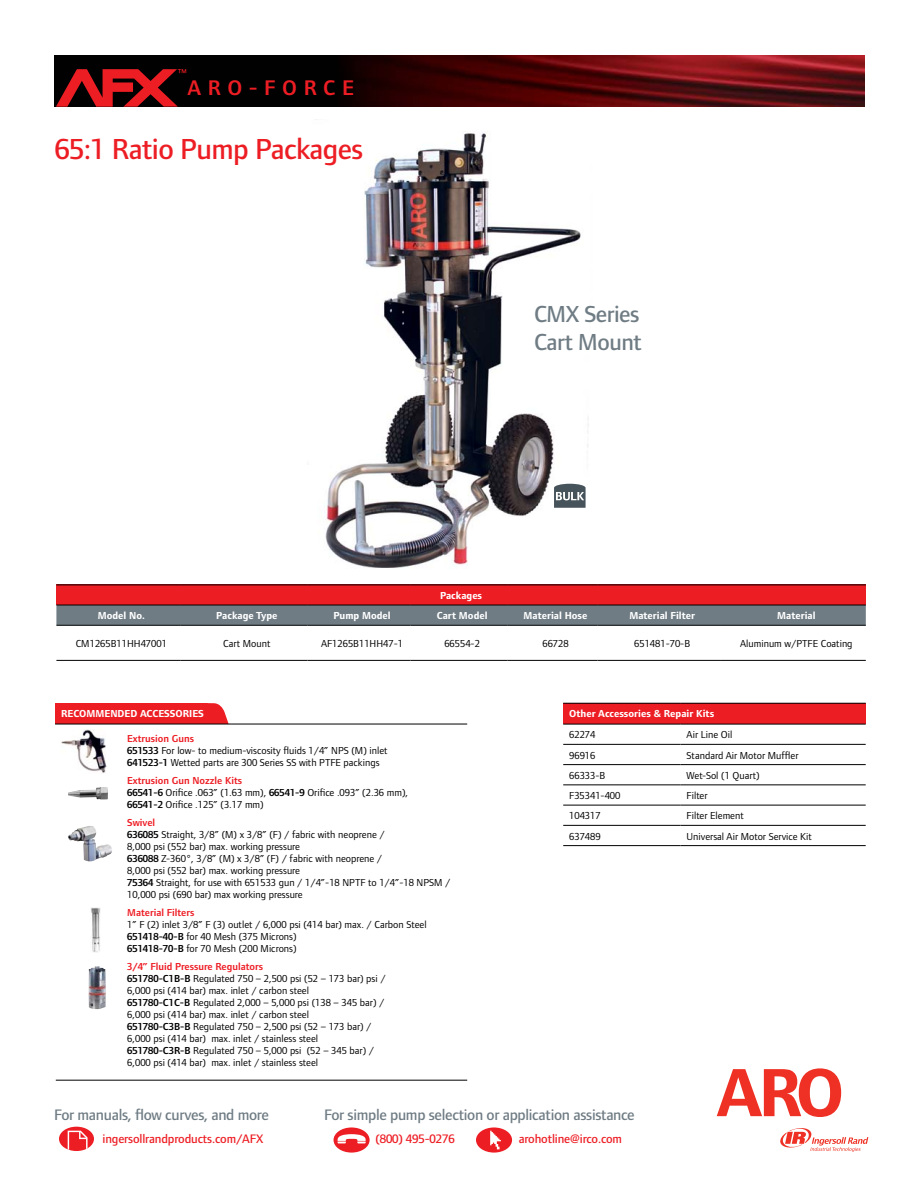
<style>
.page{position:relative;width:918px;height:1188px;background:#fff}
.page>*{position:absolute;margin:0;border:0;box-sizing:border-box;transform-origin:0 0}
.t1{font:500 30px "Foundry Form Sans";letter-spacing:-.02em;color:#ed1d24}
.t2{font:500 24px/28.8px "Foundry Form Sans";letter-spacing:-.02em;color:#6f7c84}
.t3{font:600 21.9px "Foundry Form Sans";letter-spacing:.3em;color:#ed1d24}
.t4{font:500 15.75px "Foundry Form Sans";letter-spacing:-.02em;color:#6f7c84}
.t5{font:500 12.75px "Foundry Form Sans";letter-spacing:-.01em;color:#ed1d24}
.t6{font:12px "Foundry Form Sans";color:#ed1d24}
.t7{font:10.5px/12px "Foundry Form Sans";color:#000}
.t8{font:700 10.5px "Foundry Form Sans";color:#fff}
.t9{font:600 10.5px "Foundry Form Sans";color:#ed1d24}
.s1{font-weight:600;color:#ed1d24}
.s2{font-weight:600}
</style>
<div class="page">
<img style="left:307px;top:133px;width:285px;height:452px">
<div style="left:56px;top:585px;width:810px;height:20px;background:#ed1d24"></div>
<div style="left:56px;top:606px;width:810px;height:19px;background:#6f7c84"></div>
<hr style="left:56px;top:585px;width:124px;height:1px;background:#000">
<hr style="left:180px;top:585px;width:128px;height:1px;background:#000">
<hr style="left:308px;top:585px;width:103px;height:1px;background:#000">
<hr style="left:411px;top:585px;width:97px;height:1px;background:#000">
<hr style="left:508px;top:585px;width:89px;height:1px;background:#000">
<hr style="left:597px;top:585px;width:124px;height:1px;background:#000">
<hr style="left:721px;top:585px;width:145px;height:1px;background:#000">
<hr style="left:56px;top:660px;width:124px;height:1px;background:#000">
<hr style="left:180px;top:660px;width:128px;height:1px;background:#000">
<hr style="left:308px;top:660px;width:103px;height:1px;background:#000">
<hr style="left:411px;top:660px;width:97px;height:1px;background:#000">
<hr style="left:508px;top:660px;width:89px;height:1px;background:#000">
<hr style="left:597px;top:660px;width:124px;height:1px;background:#000">
<hr style="left:721px;top:660px;width:145px;height:1px;background:#000">
<hr style="left:56px;top:605px;width:124px;height:1px;background:#000">
<hr style="left:180px;top:605px;width:128px;height:1px;background:#000">
<hr style="left:308px;top:605px;width:103px;height:1px;background:#000">
<hr style="left:411px;top:605px;width:97px;height:1px;background:#000">
<hr style="left:508px;top:605px;width:89px;height:1px;background:#000">
<hr style="left:597px;top:605px;width:124px;height:1px;background:#000">
<hr style="left:721px;top:605px;width:145px;height:1px;background:#000">
<hr style="left:56px;top:625px;width:124px;height:1px;background:#000">
<hr style="left:180px;top:625px;width:128px;height:1px;background:#000">
<hr style="left:308px;top:625px;width:103px;height:1px;background:#000">
<hr style="left:411px;top:625px;width:97px;height:1px;background:#000">
<hr style="left:508px;top:625px;width:89px;height:1px;background:#000">
<hr style="left:597px;top:625px;width:124px;height:1px;background:#000">
<hr style="left:721px;top:625px;width:145px;height:1px;background:#000">
<img style="left:55px;top:55px;width:810px;height:51px">
<svg style="left:56px;top:69px;width:122px;height:38px;background:#7d0f13"></svg>
<svg style="left:334px;top:1127px;width:36px;height:26px"></svg>
<svg style="left:338px;top:1134px;width:28px;height:9px"></svg>
<div style="left:476px;top:1127px;width:36px;height:26px;background:#ed1d24;border-radius:50%"></div>
<svg style="left:490px;top:1131px;width:11px;height:18px"></svg>
<svg style="left:59px;top:1127px;width:35px;height:24px"></svg>
<svg style="left:68px;top:1131px;width:20px;height:19px"></svg>
<svg style="left:717px;top:1068px;width:124px;height:49px"></svg>
<svg style="left:780px;top:1128px;width:88px;height:24px"></svg>
<div style="left:55px;top:703px;width:286px;height:20px;background:#ed1d24"></div>
<svg style="left:192px;top:703px;width:156px;height:21px"></svg>
<hr style="left:55px;top:724px;width:412px;height:1px;background:#000">
<img style="left:61px;top:730px;width:46px;height:43px">
<img style="left:68px;top:826px;width:44px;height:35px">
<img style="left:68px;top:787px;width:40px;height:13px">
<hr style="left:56px;top:1080px;width:411px;height:1px;background:#000">
<div style="left:563px;top:703px;width:303px;height:21px;background:#ed1d24"></div>
<hr style="left:563px;top:744px;width:118px;height:1px;background:#000">
<hr style="left:681px;top:744px;width:185px;height:1px;background:#000">
<hr style="left:563px;top:764px;width:118px;height:1px;background:#000">
<hr style="left:681px;top:764px;width:185px;height:1px;background:#000">
<hr style="left:563px;top:784px;width:118px;height:1px;background:#000">
<hr style="left:681px;top:784px;width:185px;height:1px;background:#000">
<hr style="left:563px;top:805px;width:118px;height:1px;background:#000">
<hr style="left:681px;top:805px;width:185px;height:1px;background:#000">
<hr style="left:563px;top:825px;width:118px;height:1px;background:#000">
<hr style="left:681px;top:825px;width:185px;height:1px;background:#000">
<hr style="left:563px;top:845px;width:118px;height:1px;background:#000">
<hr style="left:681px;top:845px;width:185px;height:1px;background:#000">
<hr style="left:563px;top:703px;width:118px;height:1px;background:#000">
<hr style="left:681px;top:703px;width:185px;height:1px;background:#000">
<hr style="left:563px;top:724px;width:118px;height:1px;background:#000">
<hr style="left:681px;top:724px;width:185px;height:1px;background:#000">
<img style="left:91px;top:907px;width:10px;height:46px">
<img style="left:89px;top:966px;width:17px;height:43px">
<svg style="left:554px;top:484px;width:32px;height:24px"></svg>
<p class="t6" style="left:178px;top:66px;width:11px">™</p>
<h3 class="t3" style="left:187px;top:75px;width:168px">ARO-FORCE</h3>
<h1 class="t1" style="left:55px;top:132px;width:310px">65:1 Ratio Pump Packages</h1>
<h2 class="t2" style="left:534px;top:299px;width:109px">CMX Series<br>Cart Mount</h2>
<p class="t8" style="left:440px;top:590px;width:44px">Packages</p>
<p class="t8" style="left:98px;top:610px;width:49px">Model No.</p>
<p class="t8" style="left:216px;top:610px;width:63px">Package Type</p>
<p class="t8" style="left:333px;top:610px;width:59px">Pump Model</p>
<p class="t8" style="left:437px;top:610px;width:52px">Cart Model</p>
<p class="t8" style="left:524px;top:610px;width:65px">Material Hose</p>
<p class="t8" style="left:629px;top:610px;width:67px">Material Filter</p>
<p class="t8" style="left:777px;top:610px;width:40px">Material</p>
<p class="t7" style="left:76px;top:637px;width:93px">CM1265B11HH47001</p>
<p class="t7" style="left:223px;top:637px;width:49px">Cart Mount</p>
<p class="t7" style="left:321px;top:637px;width:84px">AF1265B11HH47-1</p>
<p class="t7" style="left:444px;top:637px;width:37px">66554-2</p>
<p class="t7" style="left:542px;top:637px;width:28px">66728</p>
<p class="t7" style="left:634px;top:637px;width:57px">651481-70-B</p>
<p class="t7" style="left:740px;top:637px;width:114px">Aluminum w/PTFE Coating</p>
<p class="t8" style="left:61px;top:708px;width:144px">RECOMMENDED ACCESSORIES</p>
<p class="t7" style="left:127px;top:732px;width:262px"><span class="s1">Extrusion Guns<br></span><span class="s2">651533</span> For low- to medium-viscosity fluids 1/4” NPS (M) inlet<br><span class="s2">641523-1</span> Wetted parts are 300 Series SS with PTFE packings</p>
<p class="t7" style="left:127px;top:774px;width:282px"><span class="s1">Extrusion Gun Nozzle Kits<br></span><span class="s2">66541-6</span> Orifice .063” (1.63 mm), <span class="s2">66541-9</span> Orifice .093” (2.36 mm),<br><span class="s2">66541-2</span> Orifice .125” (3.17 mm)</p>
<p class="t7" style="left:127px;top:816px;width:325px"><span class="s1">Swivel<br></span><span class="s2">636085</span> Straight, 3/8” (M) x 3/8” (F) / fabric with neoprene /<br>8,000 psi (552 bar) max. working pressure<br><span class="s2">636088</span> Z-360°, 3/8” (M) x 3/8” (F) / fabric with neoprene /<br>8,000 psi (552 bar) max. working pressure<br><span class="s2">75364</span> Straight, for use with 651533 gun / 1/4”-18 NPTF to 1/4”-18 NPSM / 10,000 psi (690 bar) max working pressure</p>
<p class="t9" style="left:127px;top:907px;width:69px">Material Filters</p>
<p class="t7" style="left:127px;top:918px;width:301px">1” F (2) inlet 3/8” F (3) outlet / 6,000 psi (414 bar) max. / Carbon Steel<br><span class="s2">651418-40-B</span> for 40 Mesh (375 Microns)<br><span class="s2">651418-70-B</span> for 70 Mesh (200 Microns)</p>
<p class="t7" style="left:127px;top:960px;width:260px"><span class="s1">3/4” Fluid Pressure Regulators<br></span><span class="s2">651780-C1B-B</span> Regulated 750 – 2,500 psi (52 – 173 bar) psi / 6,000 psi (414 bar) max. inlet / carbon steel<br><span class="s2">651780-C1C-B</span> Regulated 2,000 – 5,000 psi (138 – 345 bar) / 6,000 psi (414 bar) max. inlet / carbon steel<br><span class="s2">651780-C3B-B</span> Regulated 750 – 2,500 psi (52 – 173 bar) / 6,000 psi (414 bar) max. inlet / stainless steel<br><span class="s2">651780-C3R-B</span> Regulated 750 – 5,000 psi (52 – 345 bar) / 6,000 psi (414 bar) max. inlet / stainless steel</p>
<p class="t8" style="left:569px;top:708px;width:147px">Other Accessories &amp; Repair Kits</p>
<p class="t7" style="left:569px;top:729px;width:28px">62274</p>
<p class="t7" style="left:687px;top:729px;width:47px">Air Line Oil</p>
<p class="t7" style="left:569px;top:749px;width:28px">96916</p>
<p class="t7" style="left:687px;top:749px;width:113px">Standard Air Motor Muffler</p>
<p class="t7" style="left:569px;top:769px;width:38px">66333-B</p>
<p class="t7" style="left:687px;top:769px;width:75px">Wet-Sol (1 Quart)</p>
<p class="t7" style="left:569px;top:790px;width:53px">F35341-400</p>
<p class="t7" style="left:687px;top:790px;width:22px">Filter</p>
<p class="t7" style="left:569px;top:810px;width:33px">104317</p>
<p class="t7" style="left:687px;top:810px;width:59px">Filter Element</p>
<p class="t7" style="left:569px;top:830px;width:33px">637489</p>
<p class="t7" style="left:687px;top:830px;width:127px">Universal Air Motor Service Kit</p>
<h3 class="t4" style="left:54px;top:1106px;width:216px">For manuals, flow curves, and more</h3>
<h3 class="t4" style="left:324px;top:1106px;width:312px">For simple pump selection or application assistance</h3>
<p class="t5" style="left:102px;top:1131px;width:162px">ingersollrandproducts.com/AFX</p>
<p class="t5" style="left:375px;top:1131px;width:81px">(800) 495-0276</p>
<p class="t5" style="left:519px;top:1131px;width:105px">arohotline@irco.com</p>
</div>
